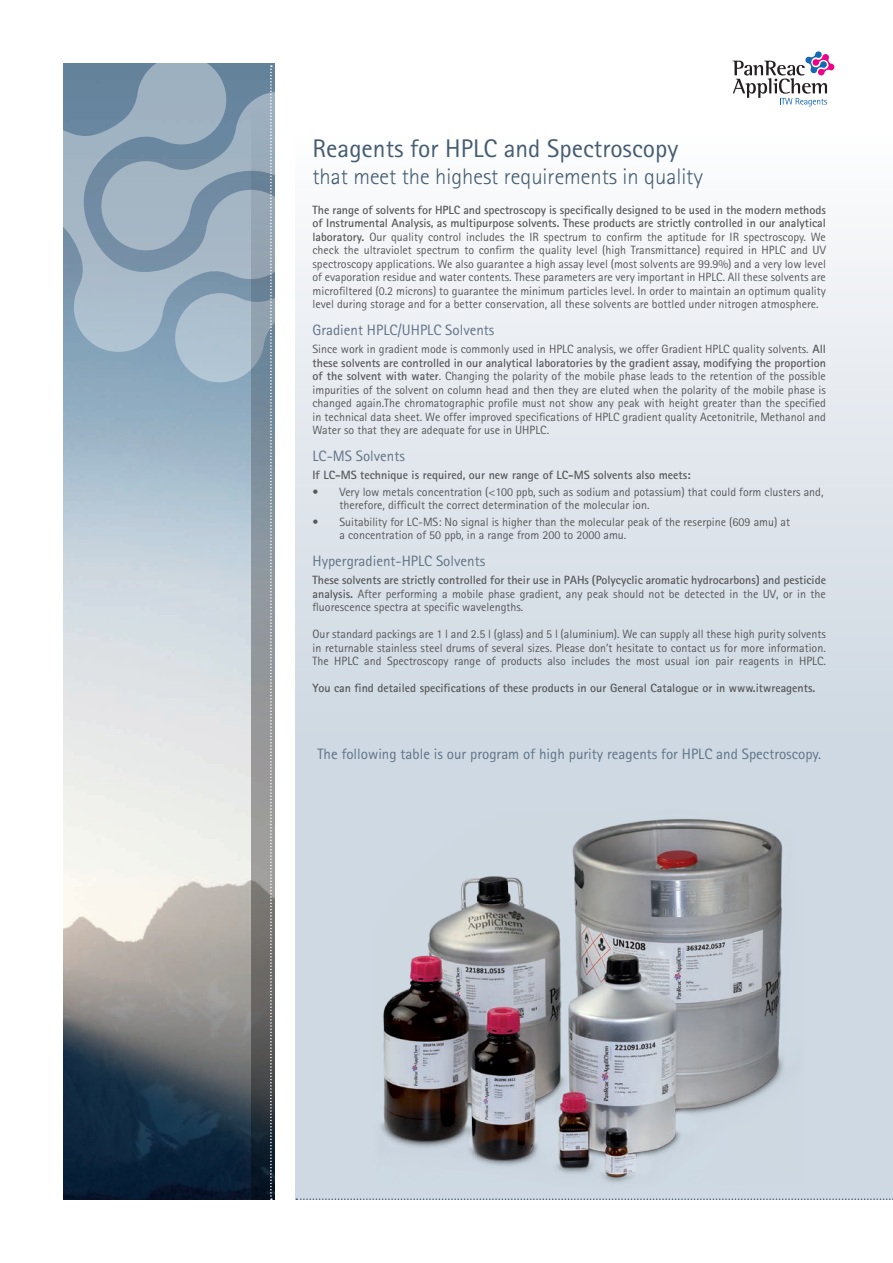
<style>
.page{position:relative;width:893px;height:1263px;background:#fff}
.page>*{position:absolute;margin:0;border:0;box-sizing:border-box;transform-origin:0 0}
.t1{font:25.5px "Rotis Sans Serif";color:#445c71}
.t2{font:300 22.5px "Rotis Sans Serif";color:#445c71}
.t3{font:15px "Rotis Sans Serif";color:#607386}
.t4{font:12px/13.5px "Rotis Sans Serif";color:#57585a;text-align:justify}
.t5{font:700 12px "Rotis Sans Serif";color:#57585a}
.s1{font-weight:700}
</style>
<div class="page">
<img style="left:64px;top:358px;width:188px;height:841px">
<svg style="left:63px;top:63px;width:212px;height:295px;background:#869eb2"></svg>
<svg style="left:95px;top:87px;width:201px;height:297px;background:#a1b4c4"></svg>
<svg style="left:252px;top:64px;width:22px;height:1135px;background:#79838b"></svg>
<svg style="left:270px;top:65px;width:2px;height:1135px;background:#9ca4aa"></svg>
<div style="left:296px;top:136px;width:597px;height:1064px;background:linear-gradient(to bottom,#f3f4f7,#c3d0dd)"></div>
<svg style="left:296px;top:1198px;width:597px;height:2px"></svg>
<svg style="left:732px;top:51px;width:103px;height:55px"></svg>
<img style="left:338px;top:778px;width:495px;height:422px">
<h1 class="t1" style="left:313px;top:133px;width:367px">Reagents for HPLC and Spectroscopy</h1>
<h2 class="t2" style="left:313px;top:163px;width:392px">that meet the highest requirements in quality</h2>
<p class="t4" style="left:313px;top:203px;width:515px"><span class="s1">The range of solvents for HPLC and spectroscopy is specifically designed to be used in the modern methods of Instrumental Analysis, as multipurpose solvents. These products are strictly controlled in our analytical laboratory.</span> Our quality control includes the IR spectrum to confirm the aptitude for IR spectroscopy. We check the ultraviolet spectrum to confirm the quality level (high Transmittance) required in HPLC and UV spectroscopy applications. We also guarantee a high assay level (most solvents are 99.9%) and a very low level of evaporation residue and water contents. These parameters are very important in HPLC. All these solvents are microfiltered (0.2 microns) to guarantee the minimum particles level. In order to maintain an optimum quality level during storage and for a better conservation, all these solvents are bottled under nitrogen atmosphere.</p>
<p class="t3" style="left:313px;top:321px;width:183px">Gradient HPLC/UHPLC Solvents</p>
<p class="t4" style="left:313px;top:342px;width:515px">Since work in gradient mode is commonly used in HPLC analysis, we offer Gradient HPLC quality solvents. <span class="s1">All these solvents are controlled in our analytical laboratories by the gradient assay, modifying the proportion of the solvent with water</span>. Changing the polarity of the mobile phase leads to the retention of the possible impurities of the solvent on column head and then they are eluted when the polarity of the mobile phase is changed again.The chromatographic profile must not show any peak with height greater than the specified in technical data sheet. We offer improved specifications of HPLC gradient quality Acetonitrile, Methanol and Water so that they are adequate for use in UHPLC.</p>
<p class="t3" style="left:313px;top:447px;width:94px">LC-MS Solvents</p>
<p class="t5" style="left:313px;top:467px;width:380px">If LC-MS technique is required, our new range of LC-MS solvents also meets:</p>
<p class="t4" style="left:340px;top:485px;width:485px;text-indent:-27px">• Very low metals concentration (&lt;100 ppb, such as sodium and potassium) that could form clusters and, therefore, difficult the correct determination of the molecular ion.</p>
<p class="t4" style="left:340px;top:515px;width:452px;text-indent:-27px">• Suitability for LC-MS: No signal is higher than the molecular peak of the reserpine (609 amu) at a concentration of 50 ppb, in a range from 200 to 2000 amu.</p>
<p class="t3" style="left:313px;top:552px;width:174px">Hypergradient-HPLC Solvents</p>
<p class="t4" style="left:313px;top:573px;width:515px"><span class="s1">These solvents are strictly controlled for their use in PAHs (Polycyclic aromatic hydrocarbons) and pesticide analysis.</span> After performing a mobile phase gradient, any peak should not be detected in the UV, or in the fluorescence spectra at specific wavelengths.</p>
<p class="t4" style="left:313px;top:627px;width:515px">Our standard packings are 1 l and 2.5 l (glass) and 5 l (aluminium). We can supply all these high purity solvents in returnable stainless steel drums of several sizes. Please don’t hesitate to contact us for more information.<br>The HPLC and Spectroscopy range of products also includes the most usual ion pair reagents in HPLC.</p>
<p class="t5" style="left:313px;top:680px;width:504px">You can find detailed specifications of these products in our General Catalogue or in www.itwreagents.</p>
<p class="t3" style="left:318px;top:745px;width:505px">The following table is our program of high purity reagents for HPLC and Spectroscopy.</p>
</div>
